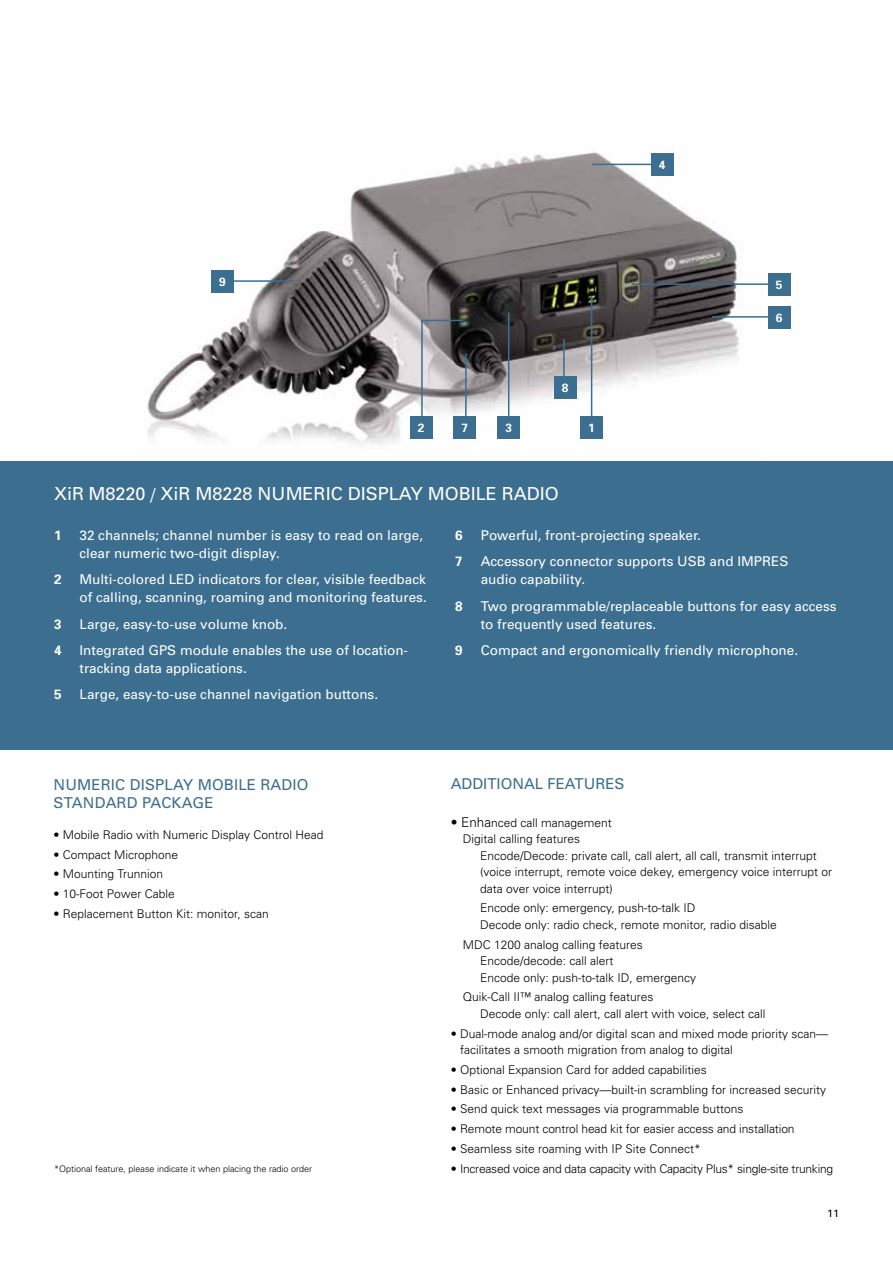
<style>
.page{position:relative;width:893px;height:1263px;background:#fff}
.page>*{position:absolute;margin:0;border:0;box-sizing:border-box;transform-origin:0 0}
.t1{font:18px "Univers";color:#fff}
.t2{font:15px/18px "Univers";letter-spacing:.01em;color:#3b6e8f}
.t3{font:15px "Univers";letter-spacing:.045em;color:#3b6e8f}
.t4{font:13.5px/18px "Univers";color:#fff}
.t5{font:700 13.5px "Univers";color:#fff}
.t6{font:300 12px/16.5px "Univers";color:#000}
.t7{font:300 12px "Univers";letter-spacing:-.02em;color:#000}
.t8{font:700 12px "Univers";color:#fff}
.t9{font:10.5px "Univers";color:#000}
.t10{font:300 9px "Univers";color:#000}
.s1{font-size:13.5px}
</style>
<div class="page">
<img style="left:147px;top:151px;width:595px;height:294px">
<div style="left:0;top:461px;width:893px;height:288px;background:#3b6e8f"></div>
<div style="left:454px;top:416px;width:22px;height:22px;background:#3b6e8f"></div>
<div style="left:580px;top:416px;width:23px;height:22px;background:#3b6e8f"></div>
<div style="left:498px;top:416px;width:22px;height:22px;background:#3b6e8f"></div>
<div style="left:212px;top:270px;width:22px;height:23px;background:#3b6e8f"></div>
<hr style="left:712px;top:316px;width:62px;height:2px;background:#3b6e8f">
<hr style="left:563px;top:339px;width:2px;height:48px;background:#3b6e8f">
<hr style="left:508px;top:312px;width:1px;height:106px;background:#3b6e8f">
<hr style="left:465px;top:354px;width:2px;height:64px;background:#3b6e8f">
<hr style="left:591px;top:296px;width:1px;height:122px;background:#3b6e8f">
<svg style="left:420px;top:319px;width:45px;height:101px;background:#9f9da1"></svg>
<hr style="left:592px;top:164px;width:62px;height:1px;background:#3b6e8f">
<hr style="left:232px;top:280px;width:61px;height:2px;background:#3b6e8f">
<hr style="left:632px;top:283px;width:142px;height:2px;background:#3b6e8f">
<div style="left:410px;top:416px;width:22px;height:22px;background:#3b6e8f"></div>
<div style="left:651px;top:153px;width:22px;height:22px;background:#3b6e8f"></div>
<div style="left:768px;top:273px;width:22px;height:22px;background:#3b6e8f"></div>
<div style="left:768px;top:306px;width:22px;height:23px;background:#3b6e8f"></div>
<div style="left:554px;top:377px;width:22px;height:22px;background:#3b6e8f"></div>
<p class="t8" style="left:219px;top:274px;width:8px">9</p>
<p class="t8" style="left:659px;top:157px;width:8px">4</p>
<p class="t8" style="left:418px;top:420px;width:8px">2</p>
<p class="t8" style="left:562px;top:380px;width:8px">8</p>
<p class="t8" style="left:462px;top:420px;width:8px">7</p>
<p class="t8" style="left:506px;top:420px;width:8px">3</p>
<p class="t8" style="left:588px;top:420px;width:8px">1</p>
<p class="t8" style="left:776px;top:277px;width:8px">5</p>
<p class="t8" style="left:776px;top:310px;width:8px">6</p>
<h1 class="t1" style="left:54px;top:482px;width:503px">XiR M8220 / XiR M8228 N umeric Display Mobile Radio</h1>
<p class="t5" style="left:54px;top:527px;width:9px">1</p>
<p class="t4" style="left:80px;top:526px;width:345px">32 channels; channel number is easy to read on large, clear numeric two-digit display.</p>
<p class="t5" style="left:54px;top:571px;width:9px">2</p>
<p class="t4" style="left:80px;top:570px;width:349px">Multi-colored LE D indicators for clear, visible feedback of calling, scanning, roaming and monitoring features.</p>
<p class="t5" style="left:54px;top:615px;width:9px">3</p>
<p class="t4" style="left:80px;top:614px;width:209px">Large, easy-to-use volume knob.</p>
<p class="t5" style="left:54px;top:641px;width:9px">4</p>
<p class="t4" style="left:80px;top:641px;width:330px">I ntegrated G PS module enables the use of location&shy;tracking data applications.</p>
<p class="t5" style="left:54px;top:685px;width:9px">5</p>
<p class="t4" style="left:80px;top:685px;width:300px">Large, easy-to-use channel navigation buttons.</p>
<p class="t5" style="left:455px;top:527px;width:9px">6</p>
<p class="t4" style="left:481px;top:526px;width:222px">Powerful, front-projecting speaker.</p>
<p class="t5" style="left:455px;top:553px;width:9px">7</p>
<p class="t4" style="left:481px;top:552px;width:299px">Accessory connector supports US B and I MPRES audio capability.</p>
<p class="t5" style="left:455px;top:597px;width:9px">8</p>
<p class="t4" style="left:481px;top:596px;width:357px">Two programmable/replaceable buttons for easy access to frequently used features.</p>
<p class="t5" style="left:455px;top:641px;width:9px">9</p>
<p class="t4" style="left:481px;top:641px;width:319px">Compact and ergonomically friendly microphone.</p>
<p class="t2" style="left:54px;top:775px;width:254px">N umeric Display Mobile Radio<br>Standard Package</p>
<p class="t6" style="left:54px;top:826px;width:272px">• Mobile Radio with N umeric Display Control Head</p>
<p class="t6" style="left:54px;top:846px;width:126px">• Compact Microphone</p>
<p class="t6" style="left:54px;top:865px;width:111px">• Mounting Trunnion</p>
<p class="t6" style="left:54px;top:885px;width:123px">• 10-Foot Power Cable</p>
<p class="t6" style="left:54px;top:905px;width:217px">• Replacement Button Kit: monitor, scan</p>
<p class="t10" style="left:54px;top:1163px;width:260px">*Optional feature, please indicate it when placing the radio order</p>
<p class="t2" style="left:451px;top:774px;width:12px">Add</p>
<p class="t3" style="left:483px;top:774px;width:143px">itional Features</p>
<p class="t6" style="left:463px;top:814px;width:151px;text-indent:-12px"><span class="s1">• Enha</span>nced call management<br>Digital calling features</p>
<p class="t6" style="left:480px;top:847px;width:354px">Encode/Decode: private call, call alert, all call, transmit interrupt (voice interrupt, remote voice dekey, emergency voice interrupt or data over voice interrupt)</p>
<p class="t6" style="left:480px;top:899px;width:298px">Encode only: emergency, push-to-talk I D<br>Decode only: radio check, remote monitor, radio disable</p>
<p class="t6" style="left:480px;top:936px;width:218px;text-indent:-17px">MDC 1200 analog calling features<br>Encode/decode: call alert<br>Encode only: push-to-talk I D, emergency</p>
<p class="t6" style="left:480px;top:988px;width:287px;text-indent:-17px">Quik-Call II™ analog calling features<br>Decode only: call alert, call alert with voice, select call</p>
<p class="t6" style="left:460px;top:1025px;width:370px;text-indent:-9px">• Dual-mode analog and/or digital scan and mixed mode priority scan— facilitates a smooth migration from analog to digital</p>
<p class="t6" style="left:451px;top:1061px;width:258px">• Optional Expansion Card for added capabilities</p>
<p class="t6" style="left:451px;top:1081px;width:377px">• Basic or Enhanced privacy—built-in scrambling for increased security</p>
<p class="t6" style="left:451px;top:1100px;width:294px">• Send quick text messages via programmable buttons</p>
<p class="t6" style="left:451px;top:1120px;width:345px">• Remote mount control head kit for easier access and installation</p>
<p class="t6" style="left:451px;top:1140px;width:252px">• Seamless site roaming with I P Site Connect*</p>
<p class="t7" style="left:451px;top:1161px;width:384px">• I ncreased voice and data capacity with Capacity Plus* single-site trunking</p>
<p class="t9" style="left:827px;top:1206px;width:13px">11</p>
</div>
